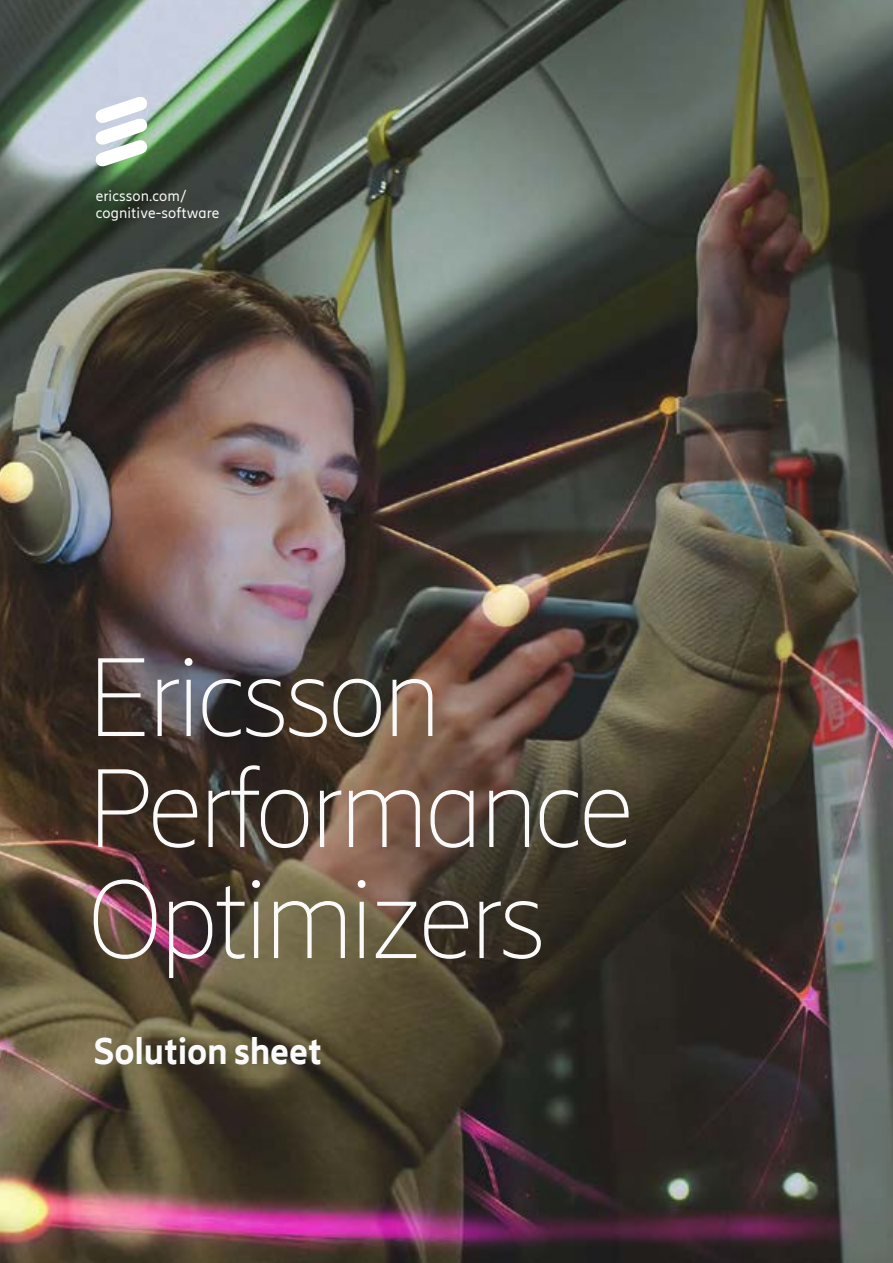
<style>
.page{position:relative;width:893px;height:1263px;background:#fff}
.page>*{position:absolute;margin:0;border:0;box-sizing:border-box;transform-origin:0 0}
.t1{font:200 111px/111px "Ericsson Hilda";letter-spacing:-.03em;color:#fafafa}
.t2{font:800 36px "Ericsson Hilda";letter-spacing:-.005em;color:#fafafa}
.t3{font:15px/17.2px "Ericsson Hilda";letter-spacing:.01em;color:#fafafa}
</style>
<div class="page">
<img style="left:0;top:0;width:893px;height:1263px">
<svg style="left:95px;top:96px;width:52px;height:71px"></svg>
<p class="t3" style="left:96px;top:187px;width:125px">ericsson.com/ cognitive-software</p>
<h1 class="t1" style="left:87px;top:643px;width:548px">Ericsson<br>Performance<br>Optimizers</h1>
<h2 class="t2" style="left:94px;top:1030px;width:230px">Solution sheet</h2>
</div>
